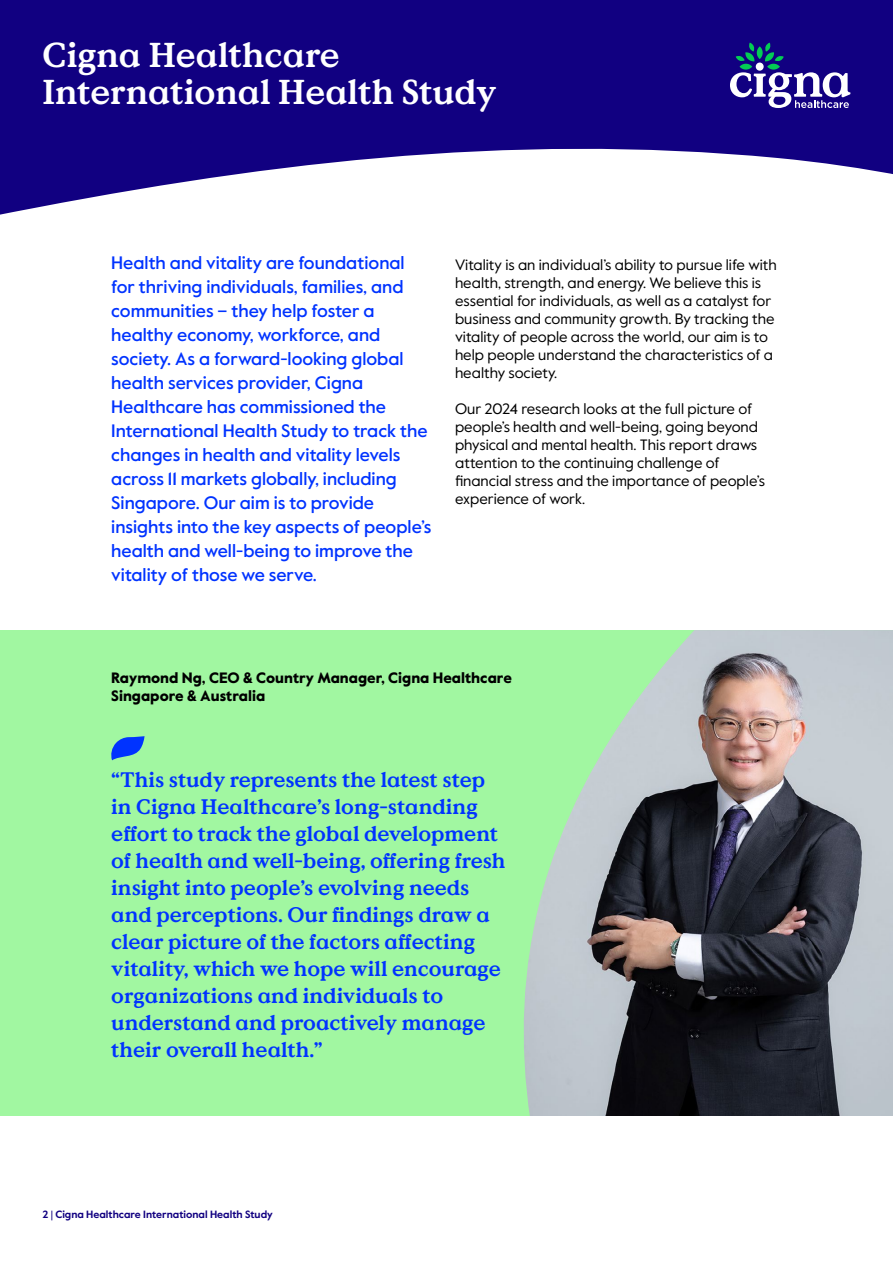
<style>
.page{position:relative;width:893px;height:1263px;background:#fff}
.page>*{position:absolute;margin:0;border:0;box-sizing:border-box;transform-origin:0 0}
.t1{font:700 34.5px/36.3px "Value Serif Pro";color:#fff}
.t2{font:700 21px/27px "Value Serif Pro";color:#03f}
.t3{font:500 18px/24px "Value Sans Pro";color:#03f}
.t4{font:15px/18px "Value Sans Pro";color:#000}
.t5{font:900 15px/18px "Value Sans Pro";color:#000}
.t6{font:700 10.5px "Value Sans Pro";color:#110081}
.s1{font-weight:400}
</style>
<div class="page">
<div style="left:0;top:630px;width:893px;height:486px;background:#a1f7a1"></div>
<svg style="left:111px;top:736px;width:34px;height:24px"></svg>
<img style="left:524px;top:630px;width:369px;height:486px">
<svg style="left:0;top:0;width:893px;height:215px;fill:#110081"></svg>
<svg style="left:730px;top:43px;width:120px;height:65px"></svg>
<h1 class="t1" style="left:43px;top:39px;width:455px">Cigna Healthcare<br>International Health Study</h1>
<p class="t3" style="left:111px;top:251px;width:322px">Health and vitality are foundational for thriving individuals, families, and communities – they help foster a healthy economy, workforce, and society. As a forward-looking global health services provider, Cigna Healthcare has commissioned the International Health Study to track the changes in health and vitality levels across 11 markets globally, including Singapore. Our aim is to provide insights into the key aspects of people’s health and well-being to improve the vitality of those we serve.</p>
<p class="t4" style="left:455px;top:256px;width:323px">Vitality is an individual’s ability to pursue life with health, strength, and energy. We believe this is essential for individuals, as well as a catalyst for business and community growth. By tracking the vitality of people across the world, our aim is to help people understand the characteristics of a healthy society.</p>
<p class="t4" style="left:455px;top:400px;width:312px">Our 2024 research looks at the full picture of people’s health and well-being, going beyond physical and mental health. This report draws attention to the continuing challenge of financial stress and the importance of people’s experience of work.</p>
<p class="t5" style="left:111px;top:669px;width:402px">Raymond Ng, CEO &amp; Country Manager, Cigna Healthcare<br>Singapore &amp; Australia</p>
<p class="t2" style="left:111px;top:767px;width:396px">“This study represents the latest step in Cigna Healthcare’s long-standing effort to track the global development of health and well-being, offering fresh insight into people’s evolving needs and perceptions. Our findings draw a clear picture of the factors affecting vitality, which we hope will encourage organizations and individuals to understand and proactively manage their overall health.”</p>
<p class="t6" style="left:43px;top:1208px;width:232px">2 <span class="s1">|</span> Cigna Healthcare International Health Study</p>
</div>
